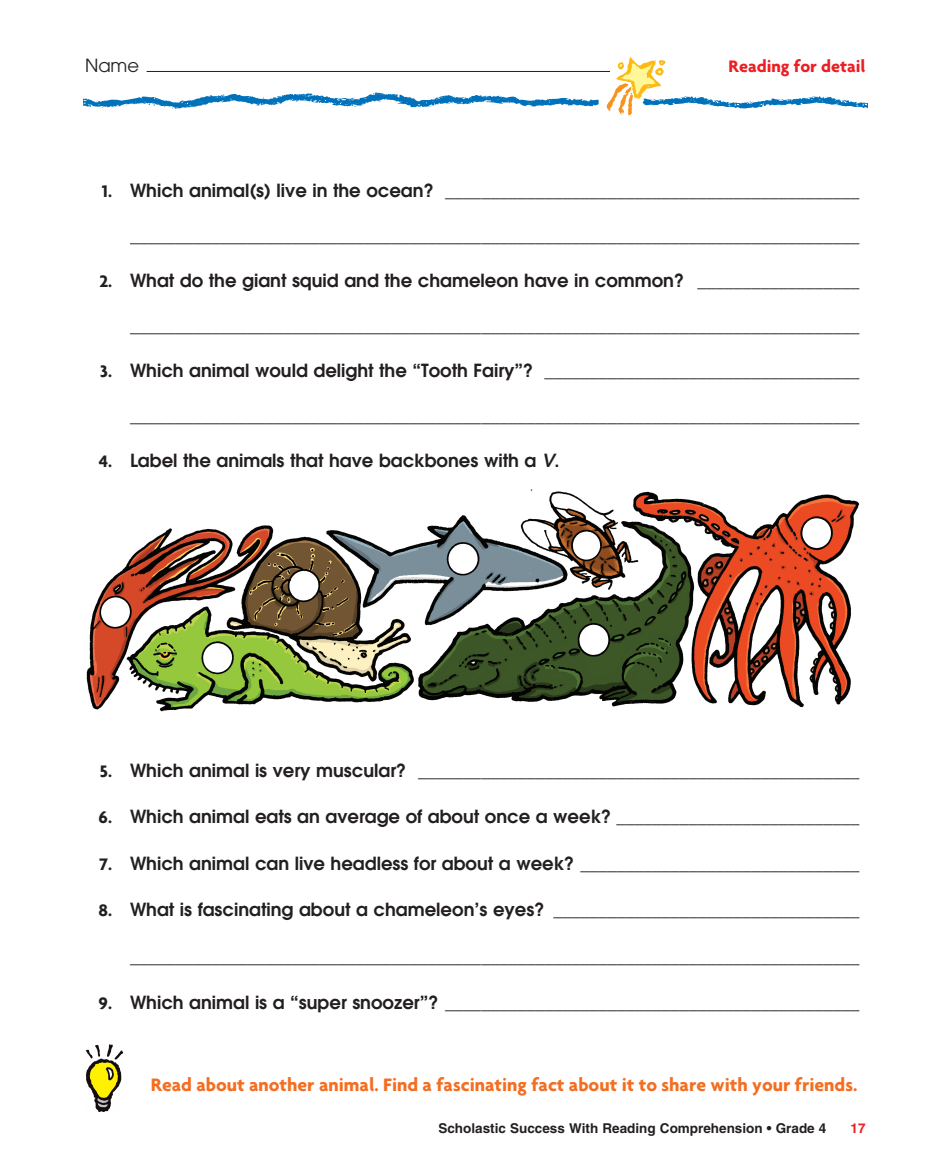
<style>
.page{position:relative;width:947px;height:1174px;background:#fff}
.page>*{position:absolute;margin:0;border:0;box-sizing:border-box;transform-origin:0 0}
.t1{font:700 19.5px "Agenda";color:#f36e21}
.t2{font:600 18px "Avant Garde";color:#231f20}
.t3{font:700 18px "Agenda";color:#ee1d23}
.t4{font:18px "Avant Garde";color:#231f20}
.t5{font:700 13.5px "Helvetica";color:#231f20}
.t6{font:700 13.5px "Helvetica";color:#ee1d23}
.s1{font-family:"Agenda";font-weight:700}
.s2{font-style:italic}
</style>
<div class="page">
<svg style="left:83px;top:57px;width:784px;height:59px"></svg>
<hr style="left:147px;top:71px;width:463px;height:1px;background:#231f20">
<img style="left:86px;top:489px;width:774px;height:223px">
<img style="left:86px;top:1044px;width:37px;height:68px">
<p class="t4" style="left:85px;top:55px;width:56px">Name</p>
<p class="t3" style="left:728px;top:55px;width:138px">Reading for detail</p>
<p class="t2" style="left:102px;top:179px;width:759px"><span class="s1">1.</span> Which animal(s) live in the ocean? ______________________________________________</p>
<p class="t2" style="left:130px;top:224px;width:731px">_________________________________________________________________________________</p>
<p class="t2" style="left:99px;top:269px;width:761px"><span class="s1">2.</span> What do the giant squid and the chameleon have in common? __________________</p>
<p class="t2" style="left:130px;top:314px;width:731px">_________________________________________________________________________________</p>
<p class="t2" style="left:100px;top:359px;width:760px"><span class="s1">3.</span> Which animal would delight the “Tooth Fairy”? ___________________________________</p>
<p class="t2" style="left:130px;top:404px;width:731px">_________________________________________________________________________________</p>
<p class="t2" style="left:99px;top:449px;width:462px"><span class="s1">4.</span> Label the animals that have backbones with a <span class="s2">V</span>.</p>
<p class="t2" style="left:100px;top:758px;width:761px"><span class="s1">5.</span> Which animal is very muscular? _________________________________________________</p>
<p class="t2" style="left:99px;top:804px;width:762px"><span class="s1">6.</span> Which animal eats an average of about once a week? ___________________________</p>
<p class="t2" style="left:99px;top:851px;width:761px"><span class="s1">7.</span> Which animal can live headless for about a week? _______________________________</p>
<p class="t2" style="left:98px;top:897px;width:762px"><span class="s1">8.</span> What is fascinating about a chameleon’s eyes? __________________________________</p>
<p class="t2" style="left:130px;top:944px;width:731px">_________________________________________________________________________________</p>
<p class="t2" style="left:99px;top:990px;width:762px"><span class="s1">9.</span> Which animal is a “super snoozer”? ______________________________________________</p>
<p class="t1" style="left:151px;top:1072px;width:708px">Read about another animal. Find a fascinating fact about it to share with your friends.</p>
<p class="t5" style="left:438px;top:1120px;width:389px">Scholastic Success With Reading Comprehension • Grade 4</p>
<p class="t6" style="left:850px;top:1120px;width:17px">17</p>
</div>
